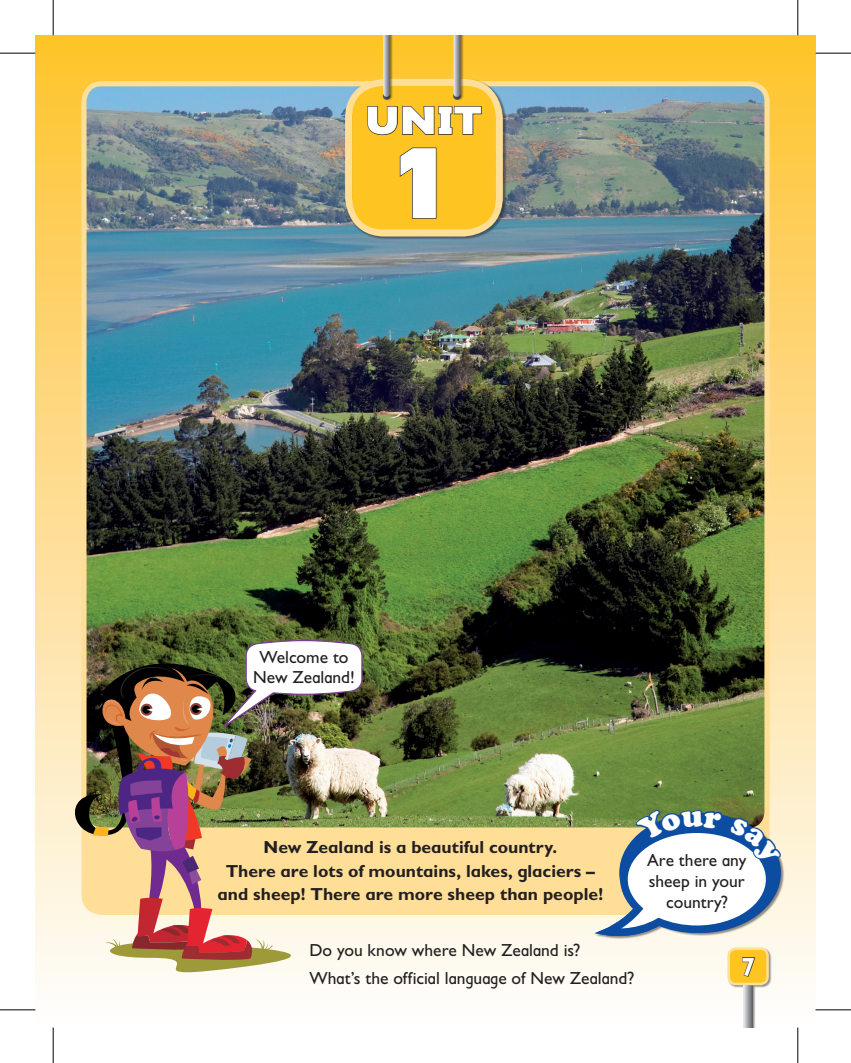
<style>
.page{position:relative;width:851px;height:1063px;background:#fff}
.page>*{position:absolute;margin:0;border:0;box-sizing:border-box;transform-origin:0 0}
.t1{font:800 102.5px "Gill Infant";color:#fff}
.t2{font:800 40px "Gill Infant";color:#fff}
.t3{font:700 26.25px "Gill Infant";color:#fff}
.t4{font:17.5px/21.2px "Gill Infant";color:#231f20;text-align:center}
.t5{font:700 17.5px/23.8px "Gill Infant";color:#231f20;text-align:center}
</style>
<div class="page">
<div style="left:35px;top:35px;width:780px;height:993px;background:linear-gradient(to bottom,#fec330,#fefcfc)"></div>
<div style="left:363px;top:832px;width:232px;height:77px;background:#ffde97"></div>
<img style="left:84px;top:84px;width:682px;height:742px">
<div style="left:81px;top:81px;width:688px;height:751px;border:5px solid #ffde97;border-radius:18px"></div>
<div style="left:345px;top:79px;width:166px;height:166px;background:#231f20;opacity:.5"></div>
<div style="left:345px;top:79px;width:157px;height:158px;border:8px solid #ffde97;border-radius:36px"></div>
<svg style="left:352px;top:86px;width:143px;height:143px;background:#f2bc26"></svg>
<div style="left:383px;top:35px;width:15px;height:70px;background:#231f20;opacity:.5"></div>
<svg style="left:383px;top:35px;width:7px;height:59px"></svg>
<div style="left:453px;top:35px;width:15px;height:70px;background:#231f20;opacity:.5"></div>
<svg style="left:453px;top:35px;width:7px;height:59px"></svg>
<div style="left:727px;top:948px;width:79px;height:80px;background:#231f20;opacity:.5"></div>
<svg style="left:743px;top:985px;width:9px;height:43px"></svg>
<div style="left:728px;top:949px;width:39px;height:35px;background:#fec422;border-radius:7px"></div>
<div style="left:727px;top:947px;width:41px;height:38px;border:2px solid #ffde97;border-radius:7px"></div>
<svg style="left:743px;top:968px;width:9px;height:9px"></svg>
<div style="left:595px;top:813px;width:216px;height:155px;background:#231f20;opacity:.5"></div>
<img style="left:71px;top:639px;width:292px;height:345px">
<hr style="left:0;top:53px;width:35px;height:1px;background:#000">
<hr style="left:815px;top:53px;width:35px;height:1px;background:#000">
<hr style="left:0;top:1010px;width:35px;height:1px;background:#000">
<hr style="left:815px;top:1010px;width:35px;height:1px;background:#000">
<hr style="left:53px;top:0;width:1px;height:35px;background:#000">
<hr style="left:53px;top:1028px;width:1px;height:35px;background:#000">
<hr style="left:797px;top:0;width:1px;height:35px;background:#000">
<hr style="left:797px;top:1028px;width:1px;height:35px;background:#000">
<svg style="left:600px;top:690px;width:184px;height:257px"></svg>
<p class="t2" style="left:366px;top:97px;width:118px">UNIT</p>
<p class="t1" style="left:389px;top:124px;width:71px">1</p>
<p class="t4" style="left:253px;top:648px;width:103px;line-height:20px">Welcome to<br>New Zealand!</p>
<p class="t5" style="left:217px;top:835px;width:387px">New Zealand is a beautiful country.<br>There are lots of mountains, lakes, glaciers – and sheep! There are more sheep than people!</p>
<p class="t4" style="left:309px;top:937px;width:326px;line-height:27.5px;text-align:left">Do you know where New Zealand is?<br>What’s the official language of New Zealand?</p>
<p class="t4" style="left:647px;top:849px;width:101px">Are there any sheep in your country?</p>
<p class="t3" style="left:740px;top:951px;width:16px">7</p>
</div>
